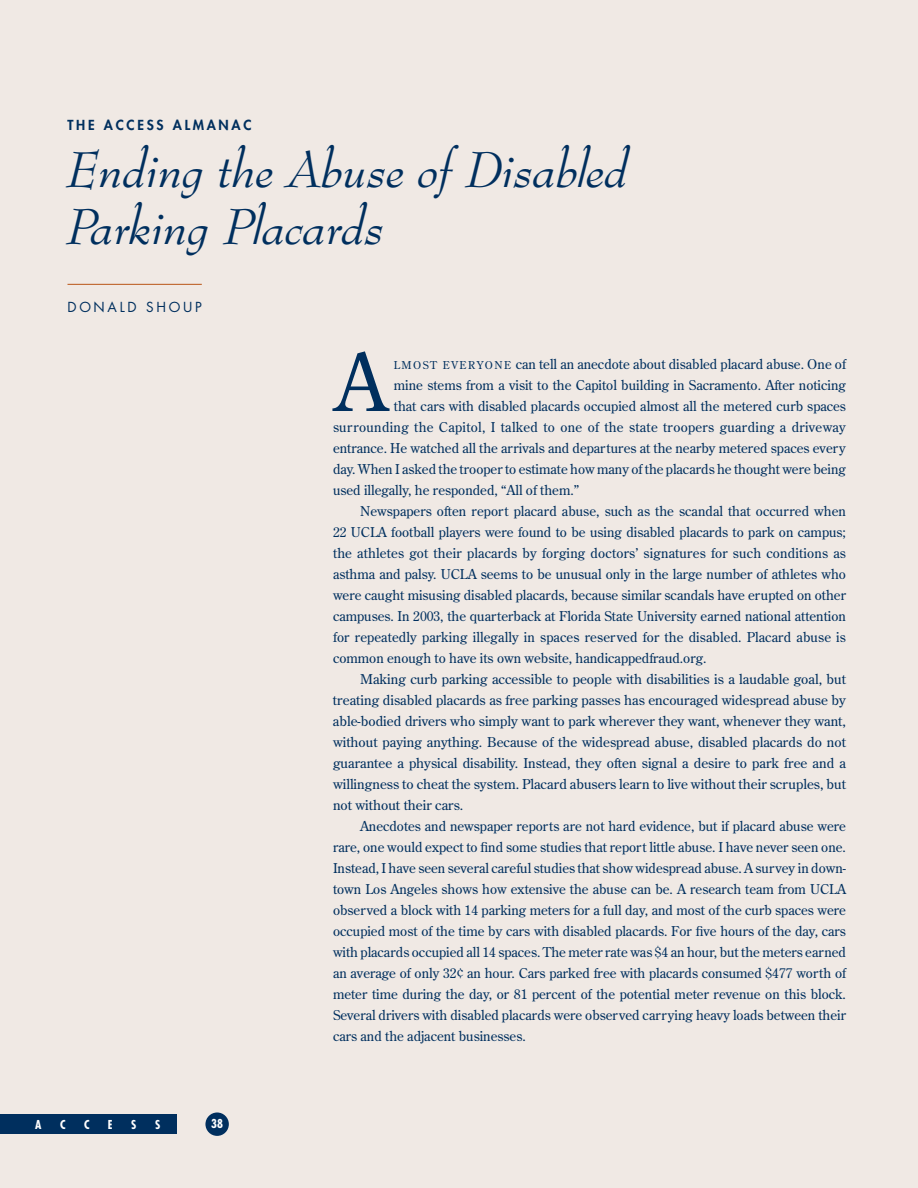
<style>
.page{position:relative;width:918px;height:1188px;background:#f0e9e4}
.page>*{position:absolute;margin:0;border:0;box-sizing:border-box;transform-origin:0 0}
.t1{font:78.75px "Century Old Style";color:#002f5e}
.t2{font:italic 49.5px/57px "Bernhard Modern BT";color:#002f5e}
.t3{font:13.5px "Century Old Style";color:#002f5e}
.t4{font:13.5px "Century Old Style";letter-spacing:.02em;color:#002f5e}
.t5{font:800 13.5px "Futura";letter-spacing:.2em;color:#002f5e}
.t6{font:13.5px "Futura";letter-spacing:.2em;color:#002f5e}
.t7{font:700 condensed 12px "Futura";color:#fff}
.s1{font-size:10.8px}
</style>
<div class="page">
<div style="left:205px;top:1113px;width:24px;height:23px;background:#002f5e;border-radius:50%"></div>
<div style="left:0;top:1114px;width:177px;height:20px;background:#002f5e"></div>
<hr style="left:68px;top:284px;width:134px;height:1px;background:#b95416">
<p class="t5" style="left:68px;top:118px;width:185px">THE ACCESS ALMANAC</p>
<p class="t2" style="left:68px;top:143px;width:564px">Ending the Abuse of Disabled<br>Parking Placards</p>
<p class="t6" style="left:68px;top:300px;width:136px">DONALD SHOUP</p>
<p class="t7" style="left:35px;top:1119px;width:8px">A</p>
<p class="t7" style="left:60px;top:1119px;width:7px">C</p>
<p class="t7" style="left:84px;top:1119px;width:7px">C</p>
<p class="t7" style="left:108px;top:1119px;width:6px">E</p>
<p class="t7" style="left:131px;top:1119px;width:7px">S</p>
<p class="t7" style="left:155px;top:1119px;width:7px">S</p>
<p class="t7" style="left:211px;top:1118px;width:13px">38</p>
<p class="t1" style="left:335px;top:338px;width:53px">A</p>
<p class="t3" style="left:394px;top:356px;width:454px"><span class="s1">LMOST EVER YONE</span> can tell an anecdote about disabled placard abuse. One of</p>
<p class="t3" style="left:394px;top:377px;width:454px">mine stems from a visit to the Capitol building in Sacramento. After noticing</p>
<p class="t3" style="left:394px;top:398px;width:454px">that cars with disabled placards occupied almost all the metered curb spaces</p>
<p class="t4" style="left:333px;top:419px;width:514px">surrounding the Capitol, I talked to one of the state troopers guarding a driveway</p>
<p class="t3" style="left:333px;top:440px;width:514px">entrance. He watched all the arrivals and departures at the nearby metered spaces every</p>
<p class="t3" style="left:333px;top:461px;width:515px">day. When I asked the trooper to estimate how many of the placards he thought were being</p>
<p class="t3" style="left:333px;top:482px;width:248px">used illegally, he responded, “All of them.”</p>
<p class="t3" style="left:360px;top:503px;width:488px">Newspapers often report placard abuse, such as the scandal that occurred when</p>
<p class="t3" style="left:333px;top:524px;width:514px">22 UCLA football players were found to be using disabled placards to park on campus;</p>
<p class="t3" style="left:333px;top:545px;width:515px">the athletes got their placards by forging doctors’ signatures for such conditions as</p>
<p class="t3" style="left:333px;top:566px;width:515px">asthma and palsy. UCLA seems to be unusual only in the large number of athletes who</p>
<p class="t3" style="left:333px;top:587px;width:515px">were caught misusing disabled placards, because similar scandals have erupted on other</p>
<p class="t3" style="left:333px;top:608px;width:515px">campuses. In 2003, the quarterback at Florida State University earned national attention</p>
<p class="t3" style="left:333px;top:629px;width:515px">for repeatedly parking illegally in spaces reserved for the disabled. Placard abuse is</p>
<p class="t3" style="left:333px;top:650px;width:375px">common enough to have its own website, handicappedfraud.org.</p>
<p class="t3" style="left:360px;top:671px;width:488px">Making curb parking accessible to people with disabilities is a laudable goal, but</p>
<p class="t3" style="left:333px;top:692px;width:514px">treating disabled placards as free parking passes has encouraged widespread abuse by</p>
<p class="t3" style="left:333px;top:713px;width:515px">able-bodied drivers who simply want to park wherever they want, whenever they want,</p>
<p class="t3" style="left:333px;top:734px;width:514px">without paying anything. Because of the widespread abuse, disabled placards do not</p>
<p class="t3" style="left:333px;top:755px;width:515px">guarantee a physical disability. Instead, they often signal a desire to park free and a</p>
<p class="t3" style="left:333px;top:776px;width:515px">willingness to cheat the system. Placard abusers learn to live without their scruples, but</p>
<p class="t3" style="left:333px;top:797px;width:132px">not without their cars.</p>
<p class="t3" style="left:360px;top:818px;width:488px">Anecdotes and newspaper reports are not hard evidence, but if placard abuse were</p>
<p class="t3" style="left:333px;top:839px;width:515px">rare, one would expect to find some studies that report little abuse. I have never seen one.</p>
<p class="t3" style="left:333px;top:860px;width:515px">Instead, I have seen several careful studies that show widespread abuse. A survey in down-</p>
<p class="t3" style="left:333px;top:881px;width:514px">town Los Angeles shows how extensive the abuse can be. A research team from UCLA</p>
<p class="t3" style="left:333px;top:902px;width:515px">observed a block with 14 parking meters for a full day, and most of the curb spaces were</p>
<p class="t3" style="left:333px;top:923px;width:515px">occupied most of the time by cars with disabled placards. For five hours of the day, cars</p>
<p class="t3" style="left:333px;top:944px;width:515px">with placards occupied all 14 spaces. The meter rate was $4 an hour, but the meters earned</p>
<p class="t3" style="left:333px;top:965px;width:515px">an average of only 32¢ an hour. Cars parked free with placards consumed $477 worth of</p>
<p class="t3" style="left:333px;top:986px;width:514px">meter time during the day, or 81 percent of the potential meter revenue on this block.</p>
<p class="t3" style="left:333px;top:1007px;width:515px">Several drivers with disabled placards were observed carrying heavy loads between their</p>
<p class="t3" style="left:333px;top:1028px;width:194px">cars and the adjacent businesses.</p>
</div>
